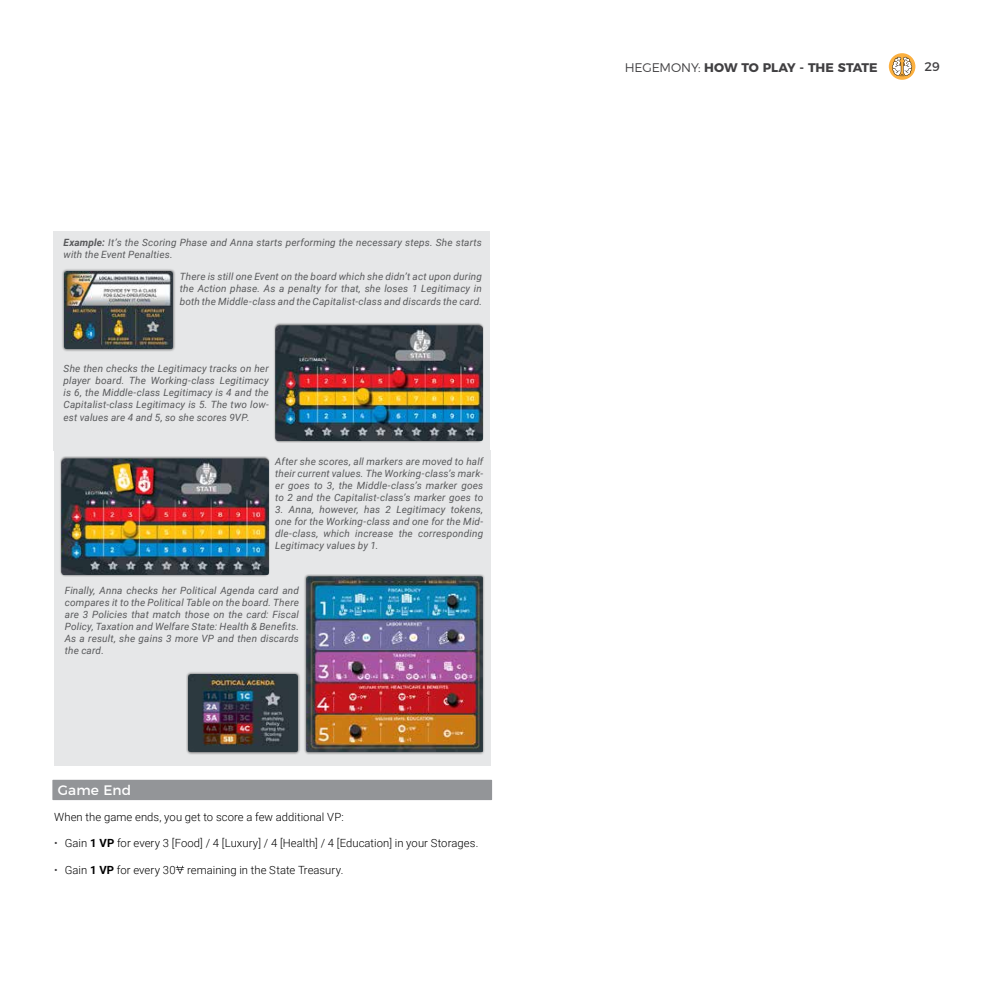
<style>
.page{position:relative;width:993px;height:993px;background:#fff}
.page>*{position:absolute;margin:0;border:0;box-sizing:border-box;transform-origin:0 0}
.t1{font:13.75px "Montserrat";letter-spacing:.01em;color:#fff}
.t2{font:700 12.5px "Montserrat";letter-spacing:-.005em;color:#414042}
.t3{font:12.5px "Montserrat";color:#414042}
.t4{font:300 11.25px "Roboto";letter-spacing:.005em;color:#000}
.t5{font:italic 10px/12px "Roboto";letter-spacing:.015em;color:#58595b;text-align:justify}
.s1{font-weight:700}
.s2{color:#414042}
.s3{font-weight:300}
</style>
<div class="page">
<svg style="left:888px;top:53px;width:27px;height:27px"></svg>
<svg style="left:891px;top:57px;width:21px;height:20px"></svg>
<div style="left:52px;top:779px;width:440px;height:20px;background:#939598"></div>
<svg style="left:175px;top:865px;width:9px;height:8px"></svg>
<div style="left:53px;top:231px;width:436px;height:219px;background:#e6e7e8"></div>
<div style="left:61px;top:268px;width:115px;height:83px;background:#000;opacity:.5"></div>
<img style="left:64px;top:271px;width:109px;height:78px">
<div style="left:273px;top:322px;width:211px;height:121px;background:#000;opacity:.5"></div>
<img style="left:276px;top:325px;width:206px;height:116px">
<div style="left:54px;top:450px;width:436px;height:315px;background:#e6e7e8"></div>
<div style="left:59px;top:455px;width:211px;height:121px;background:#000;opacity:.5"></div>
<img style="left:62px;top:458px;width:206px;height:116px">
<div style="left:303px;top:574px;width:181px;height:180px;background:#000;opacity:.5"></div>
<img style="left:306px;top:576px;width:176px;height:175px">
<div style="left:186px;top:671px;width:114px;height:83px;background:#000;opacity:.5"></div>
<img style="left:189px;top:673px;width:108px;height:78px">
<p class="t5" style="left:64px;top:236px;width:420px"><span class="s1">Example:</span> It’s the Scoring Phase and Anna starts performing the necessary steps. She starts with the Event Penalties.</p>
<p class="t5" style="left:180px;top:270px;width:303px">There is still one Event on the board which she didn’t act upon during the Action phase. As a penalty for that, she loses 1 Legitimacy in both the Middle-class and the Capitalist-class and discards the card.</p>
<p class="t5" style="left:64px;top:362px;width:207px">She then checks the Legitimacy tracks on her player board. The Working-class Legitimacy is 6, the Middle-class Legitimacy is 4 and the Capitalist-class Legitimacy is 5. The two low&shy;est values are 4 and 5, so she scores 9VP.</p>
<p class="t5" style="left:275px;top:455px;width:209px">After she scores, all markers are moved to half their current values. The Working-class’s mark&shy;er goes to 3, the Middle-class’s marker goes to 2 and the Capitalist-class’s marker goes to</p>
<p class="t5" style="left:275px;top:503px;width:209px">3. Anna, however, has 2 Legitimacy tokens, one for the Working-class and one for the Mid&shy;dle-class, which increase the corresponding Legitimacy values by 1.</p>
<p class="t5" style="left:65px;top:584px;width:235px">Finally, Anna checks her Political Agenda card and compares it to the Political Table on the board. There are 3 Policies that match those on the card: Fiscal Policy, Taxation and Welfare State: Health &amp; Benefits.<br>As a result, she gains 3 more VP and then discards the card.</p>
<h1 class="t1" style="left:58px;top:778px;width:75px">Game End</h1>
<p class="t4" style="left:54px;top:809px;width:291px">When the game ends, you get to score a few additional VP:</p>
<p class="t4" style="left:54px;top:835px;width:425px"><span class="s2">•</span> Gain <span class="s1">1 VP</span> for every 3 [Food] / 4 [Luxury] / 4 [Health] / 4 [Education] in your Storages.</p>
<p class="t4" style="left:54px;top:861px;width:291px"><span class="s2">•</span> Gain <span class="s1">1 VP</span> for every 30 remaining in the State Treasury.</p>
<p class="t2" style="left:624px;top:58px;width:254px"><span class="s3">HEGEMONY:</span> HOW TO PLAY - THE STATE</p>
<p class="t3" style="left:924px;top:56px;width:17px">29</p>
</div>
